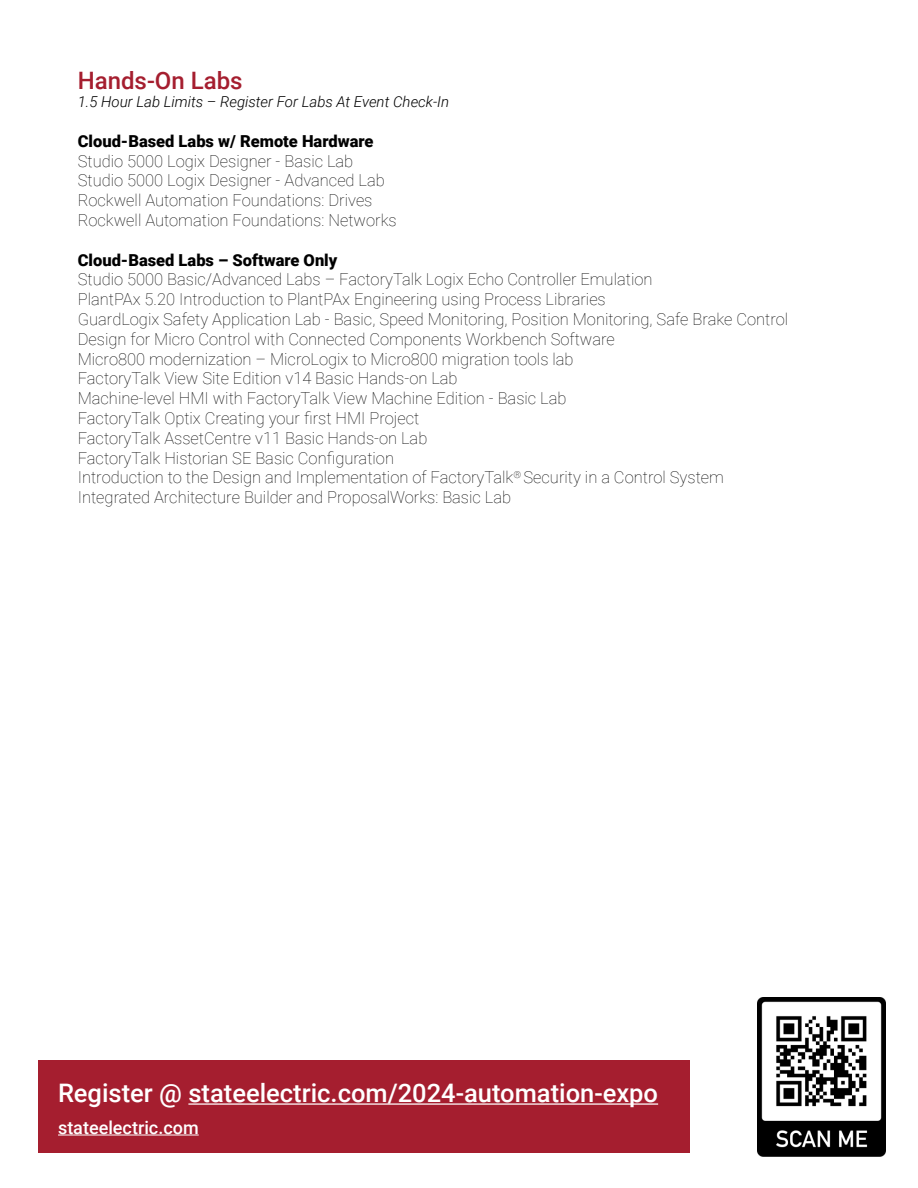
<style>
.page{position:relative;width:918px;height:1188px;background:#fff}
.page>*{position:absolute;margin:0;border:0;box-sizing:border-box;transform-origin:0 0}
.t1{font:500 25.5px "Roboto";color:#fff}
.t2{font:500 24px "Roboto";color:#a51e2f}
.t3{font:500 18px "Roboto";color:#fff}
.t4{font:100 16.5px/19.8px "Roboto";color:#000}
.t5{font:900 16.5px "Roboto";color:#000}
.t6{font:italic 300 15px "Roboto";color:#000}
</style>
<div class="page">
<div style="left:38px;top:1061px;width:652px;height:92px;background:#a51e2f"></div>
<hr style="left:188px;top:1103px;width:470px;height:2px;background:#fff">
<hr style="left:58px;top:1135px;width:141px;height:1px;background:#fff">
<img style="left:758px;top:998px;width:127px;height:158px">
<h2 class="t2" style="left:78px;top:64px;width:166px">Hands-On Labs</h2>
<p class="t6" style="left:78px;top:91px;width:373px">1.5 Hour Lab Limits – Register For Labs At Event Check-In</p>
<p class="t5" style="left:78px;top:129px;width:297px">Cloud-Based Labs w/ Remote Hardware</p>
<p class="t4" style="left:78px;top:150px;width:320px">Studio 5000 Logix Designer - Basic Lab Studio 5000 Logix Designer - Advanced Lab Rockwell Automation Foundations: Drives Rockwell Automation Foundations: Networks</p>
<p class="t5" style="left:78px;top:248px;width:261px">Cloud-Based Labs – Software Only</p>
<p class="t4" style="left:78px;top:269px;width:712px">Studio 5000 Basic/Advanced Labs – FactoryTalk Logix Echo Controller Emulation<br>PlantPAx 5.20 Introduction to PlantPAx Engineering using Process Libraries<br>GuardLogix Safety Application Lab - Basic, Speed Monitoring, Position Monitoring, Safe Brake Control Design for Micro Control with Connected Components Workbench Software<br>Micro800 modernization – MicroLogix to Micro800 migration tools lab<br>FactoryTalk View Site Edition v14 Basic Hands-on Lab<br>Machine-level HMI with FactoryTalk View Machine Edition - Basic Lab<br>FactoryTalk Optix Creating your first HMI Project<br>FactoryTalk AssetCentre v11 Basic Hands-on Lab<br>FactoryTalk Historian SE Basic Configuration<br>Introduction to the Design and Implementation of FactoryTalk<sup>®</sup> Security in a Control System Integrated Architecture Builder and ProposalWorks: Basic Lab</p>
<h1 class="t1" style="left:58px;top:1075px;width:602px">Register @ stateelectric.com/2024-automation-expo</h1>
<p class="t3" style="left:58px;top:1115px;width:142px">stateelectric.com</p>
</div>
